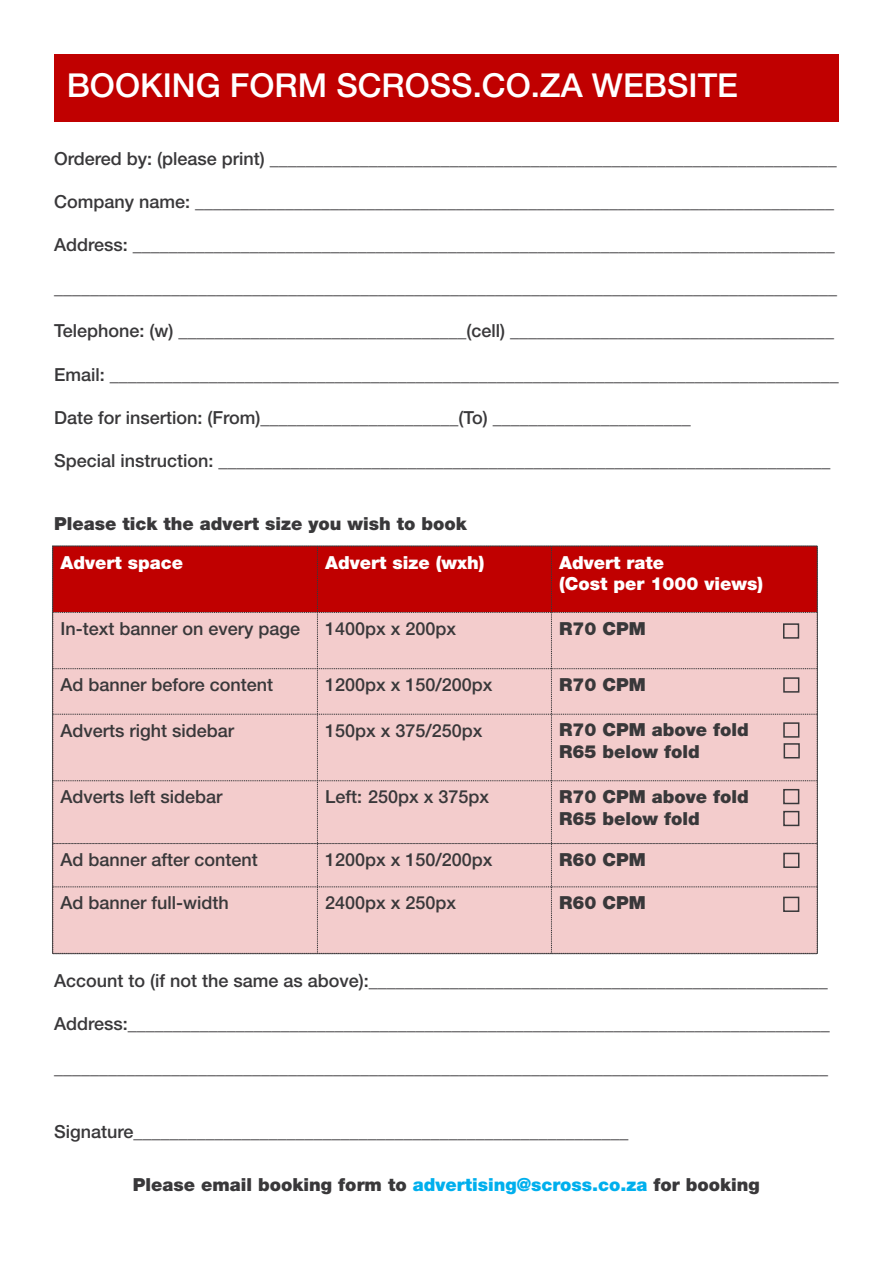
<style>
.page{position:relative;width:893px;height:1263px;background:#fff}
.page>*{position:absolute;margin:0;border:0;box-sizing:border-box;transform-origin:0 0}
.t1{font:500 33px "Helvetica Neue";color:#fff}
.t2{font:500 18px "Helvetica Neue";color:#39383a}
.t3{font:900 18px/21.6px "Helvetica Neue";color:#39383a}
.t4{font:900 18px/21.6px "Helvetica Neue";color:#fff}
.s1{color:#00afed}
</style>
<div class="page">
<div style="left:54px;top:54px;width:785px;height:68px;background:#c00000"></div>
<svg style="left:52px;top:546px;width:766px;height:408px;background:#e7a8a8"></svg>
<div style="left:783px;top:623px;width:16px;height:16px;border:2px solid #39383a"></div>
<div style="left:783px;top:677px;width:16px;height:16px;border:2px solid #39383a"></div>
<div style="left:783px;top:722px;width:16px;height:16px;border:2px solid #39383a"></div>
<div style="left:783px;top:789px;width:16px;height:15px;border:2px solid #39383a"></div>
<div style="left:783px;top:811px;width:16px;height:15px;border:2px solid #39383a"></div>
<div style="left:784px;top:743px;width:16px;height:15px;border:2px solid #39383a"></div>
<div style="left:783px;top:853px;width:16px;height:15px;border:2px solid #39383a"></div>
<div style="left:783px;top:897px;width:16px;height:15px;border:2px solid #39383a"></div>
<h1 class="t1" style="left:67px;top:74px;width:673px">BOOKING FORM SCROSS.CO.ZA WEBSITE</h1>
<p class="t2" style="left:54px;top:152px;width:784px">Ordered by: (please print) _______________________________________________________________</p>
<p class="t2" style="left:54px;top:195px;width:782px">Company name: _______________________________________________________________________</p>
<p class="t2" style="left:54px;top:238px;width:782px">Address: ______________________________________________________________________________</p>
<p class="t2" style="left:54px;top:281px;width:784px">_______________________________________________________________________________________</p>
<p class="t2" style="left:54px;top:324px;width:782px">Telephone: (w) ________________________________(cell) ____________________________________</p>
<p class="t2" style="left:54px;top:368px;width:786px">Email: _________________________________________________________________________________</p>
<p class="t2" style="left:54px;top:411px;width:638px">Date for insertion: (From)______________________(To) ______________________</p>
<p class="t2" style="left:54px;top:454px;width:778px">Special instruction: ____________________________________________________________________</p>
<p class="t3" style="left:54px;top:514px;width:414px">Please tick the advert size you wish to book</p>
<p class="t4" style="left:60px;top:553px;width:124px">Advert space</p>
<p class="t4" style="left:325px;top:553px;width:161px">Advert size (wxh)</p>
<p class="t4" style="left:559px;top:553px;width:206px">Advert rate<br>(Cost per 1000 views)</p>
<p class="t2" style="left:60px;top:622px;width:241px">In-text banner on every page</p>
<p class="t2" style="left:325px;top:622px;width:133px">1400px x 200px</p>
<p class="t3" style="left:559px;top:619px;width:88px">R70 CPM</p>
<p class="t2" style="left:60px;top:678px;width:214px">Ad banner before content</p>
<p class="t2" style="left:325px;top:678px;width:169px">1200px x 150/200px</p>
<p class="t3" style="left:559px;top:675px;width:88px">R70 CPM</p>
<p class="t2" style="left:60px;top:724px;width:175px">Adverts right sidebar</p>
<p class="t2" style="left:325px;top:724px;width:159px">150px x 375/250px</p>
<p class="t3" style="left:559px;top:721px;width:191px">R70 CPM above fold<br>R65 below fold</p>
<p class="t2" style="left:60px;top:790px;width:164px">Adverts left sidebar</p>
<p class="t2" style="left:325px;top:790px;width:166px">Left: 250px x 375px</p>
<p class="t3" style="left:559px;top:787px;width:191px">R70 CPM above fold<br>R65 below fold</p>
<p class="t2" style="left:60px;top:853px;width:199px">Ad banner after content</p>
<p class="t2" style="left:325px;top:853px;width:169px">1200px x 150/200px</p>
<p class="t3" style="left:559px;top:850px;width:88px">R60 CPM</p>
<p class="t2" style="left:60px;top:896px;width:170px">Ad banner full-width</p>
<p class="t2" style="left:325px;top:896px;width:133px">2400px x 250px</p>
<p class="t3" style="left:559px;top:893px;width:88px">R60 CPM</p>
<p class="t2" style="left:54px;top:974px;width:775px">Account to (if not the same as above):___________________________________________________</p>
<p class="t2" style="left:54px;top:1017px;width:777px">Address:______________________________________________________________________________</p>
<p class="t2" style="left:54px;top:1061px;width:776px">______________________________________________________________________________________</p>
<p class="t2" style="left:54px;top:1125px;width:576px">Signature_______________________________________________________</p>
<p class="t3" style="left:133px;top:1175px;width:628px">Please email booking form to <span class="s1">advertising@scross.co.za</span> for booking</p>
</div>
